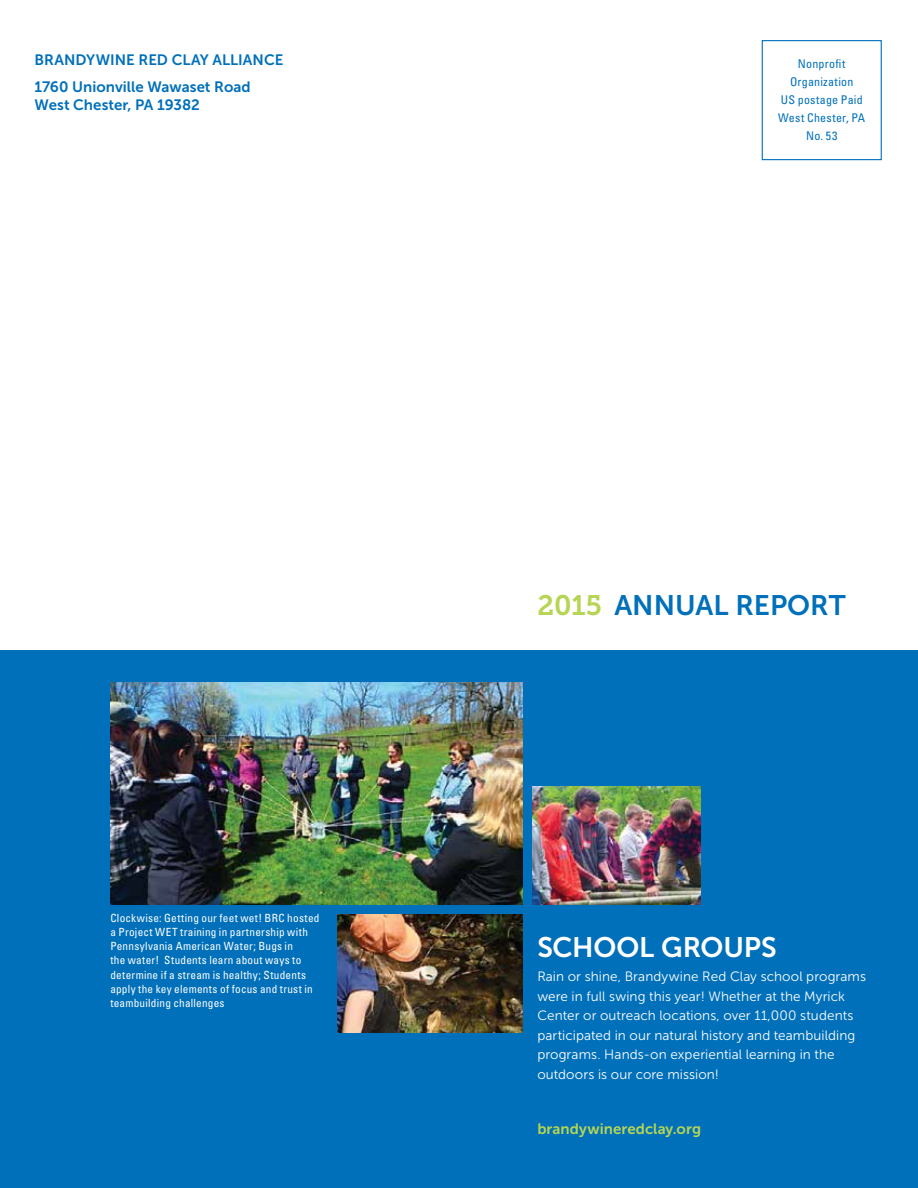
<style>
.page{position:relative;width:918px;height:1188px;background:#fff}
.page>*{position:absolute;margin:0;border:0;box-sizing:border-box;transform-origin:0 0}
.t1{font:28.2px "Museo Sans 700";color:#0070ba}
.t2{font:28.2px "Museo Sans 700";letter-spacing:-.005em;color:#fff}
.t3{font:15px/27px "Museo Sans 700";color:#0070ba}
.t4{font:15px "Museo Sans 700";letter-spacing:.005em;color:#b6d554}
.t5{font:13.5px/19.5px "Museo Sans 300";letter-spacing:.005em;color:#fff}
.t6{font:condensed 12px/18px "Univers LT Std";letter-spacing:.02em;color:#0070ba;text-align:center}
.t7{font:condensed 11.25px/14.1px "Univers LT Std";letter-spacing:.02em;color:#fff}
.s1{font-family:"Museo Slab 700";color:#b6d554}
</style>
<div class="page">
<div style="left:0;top:650px;width:918px;height:538px;background:#0070ba"></div>
<div style="left:762px;top:40px;width:120px;height:120px;border:1px solid #0070ba"></div>
<img style="left:110px;top:682px;width:412px;height:223px">
<img style="left:337px;top:914px;width:185px;height:118px">
<img style="left:532px;top:787px;width:169px;height:118px">
<p class="t3" style="left:35px;top:47px;width:248px;text-indent:41px">dywine Red Clay Allian ce<br>1760 Unionville Wawaset Road</p>
<p class="t3" style="left:35px;top:92px;width:167px">West Chester, PA 19382</p>
<p class="t3" style="left:35px;top:47px;width:11px">Bran</p>
<p class="t7" style="left:110px;top:911px;width:211px">Clockwise: Getting our feet wet! BRC hosted a Project WET training in partnership with Pennsylvania American Water; Bugs in<br>the water! Students learn about ways to determine if a stream is healthy; Students apply the key elements of focus and trust in teambuilding challenges</p>
<p class="t6" style="left:778px;top:55px;width:89px">Nonprofit<br>Organization<br>US postage Paid<br>West Chester, PA<br>No. 53</p>
<h1 class="t1" style="left:537px;top:590px;width:310px"><span class="s1">2015</span> ANNUAL REPORT</h1>
<h1 class="t2" style="left:537px;top:931px;width:239px">SCHOOL GROUPS</h1>
<p class="t5" style="left:537px;top:967px;width:330px">Rain or shine, Brandywine Red Clay school programs were in full swing this year! Whether at the Myrick Center or outreach locations, over 11,000 students participated in our natural history and teambuilding programs. Hands-on experiential learning in the outdoors is our core mission!</p>
<p class="t4" style="left:537px;top:1120px;width:165px">brandywineredclay.org</p>
</div>
